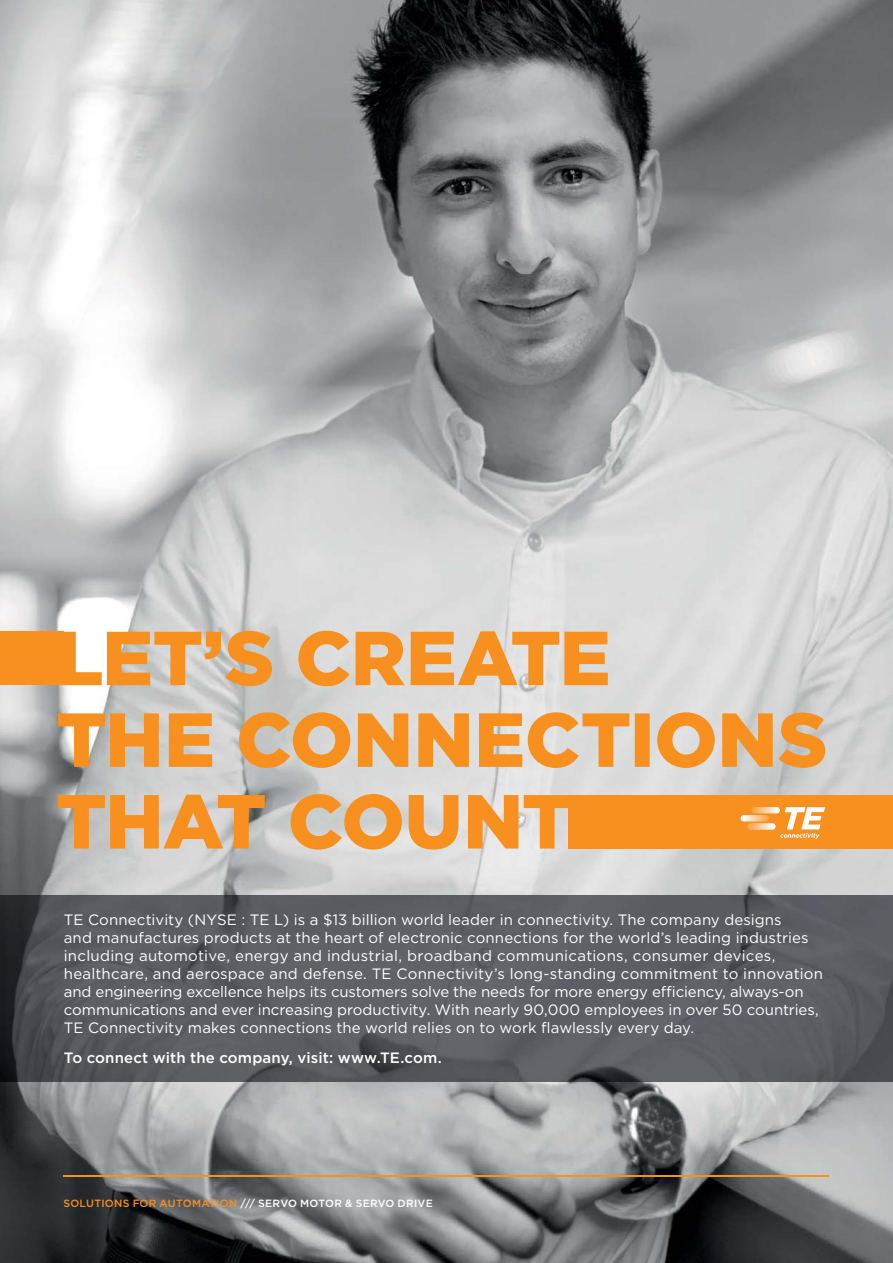
<style>
.page{position:relative;width:893px;height:1263px;background:#fff}
.page>*{position:absolute;margin:0;border:0;box-sizing:border-box;transform-origin:0 0}
.t1{font:15px/18px "Gotham";letter-spacing:.005em;color:#fff}
.t2{font:500 15px "Gotham";letter-spacing:.01em;color:#fff}
.t3{font:500 10.5px "Gotham";letter-spacing:.025em;color:#fff}
.s1{color:#f7901e}
</style>
<div class="page">
<img style="left:0;top:0;width:893px;height:1262px">
<img style="left:0;top:895px;width:893px;height:186px">
<div style="left:568px;top:795px;width:325px;height:53px;background:#f7901e"></div>
<img style="left:751px;top:807px;width:29px;height:6px">
<img style="left:747px;top:823px;width:29px;height:7px;border-radius:3px">
<img style="left:740px;top:815px;width:29px;height:6px;border-radius:3px">
<svg style="left:780px;top:807px;width:45px;height:32px"></svg>
<svg style="left:58px;top:794px;width:513px;height:55px;background:#e2ae74"></svg>
<svg style="left:58px;top:712px;width:767px;height:56px;background:#e6ae70"></svg>
<svg style="left:61px;top:631px;width:547px;height:55px;background:#e8b276"></svg>
<div style="left:0;top:632px;width:64px;height:53px;background:#f7901e"></div>
<hr style="left:64px;top:1176px;width:765px;height:1px;background:#f7901e">
<p class="t1" style="left:64px;top:912px;width:761px">TE Connectivity (NYSE : TE L) is a $13 billion world leader in connectivity. The company designs<br>and manufactures products at the heart of electronic connections for the world’s leading industries including automotive, energy and industrial, broadband communications, consumer devices, healthcare, and aerospace and defense. TE Connectivity’s long-standing commitment to innovation and engineering excellence helps its customers solve the needs for more energy efficiency, always-on communications and ever increasing productivity. With nearly 90,000 employees in over 50 countries, TE Connectivity makes connections the world relies on to work flawlessly every day.</p>
<p class="t2" style="left:64px;top:1052px;width:379px">To connect with the company, visit: www.TE.com.</p>
<p class="t3" style="left:63px;top:1200px;width:371px"><span class="s1">SOLUTIONS FOR AUTOMATION</span> /// SERVO MOTOR &amp; SERVO DRIVE</p>
</div>
